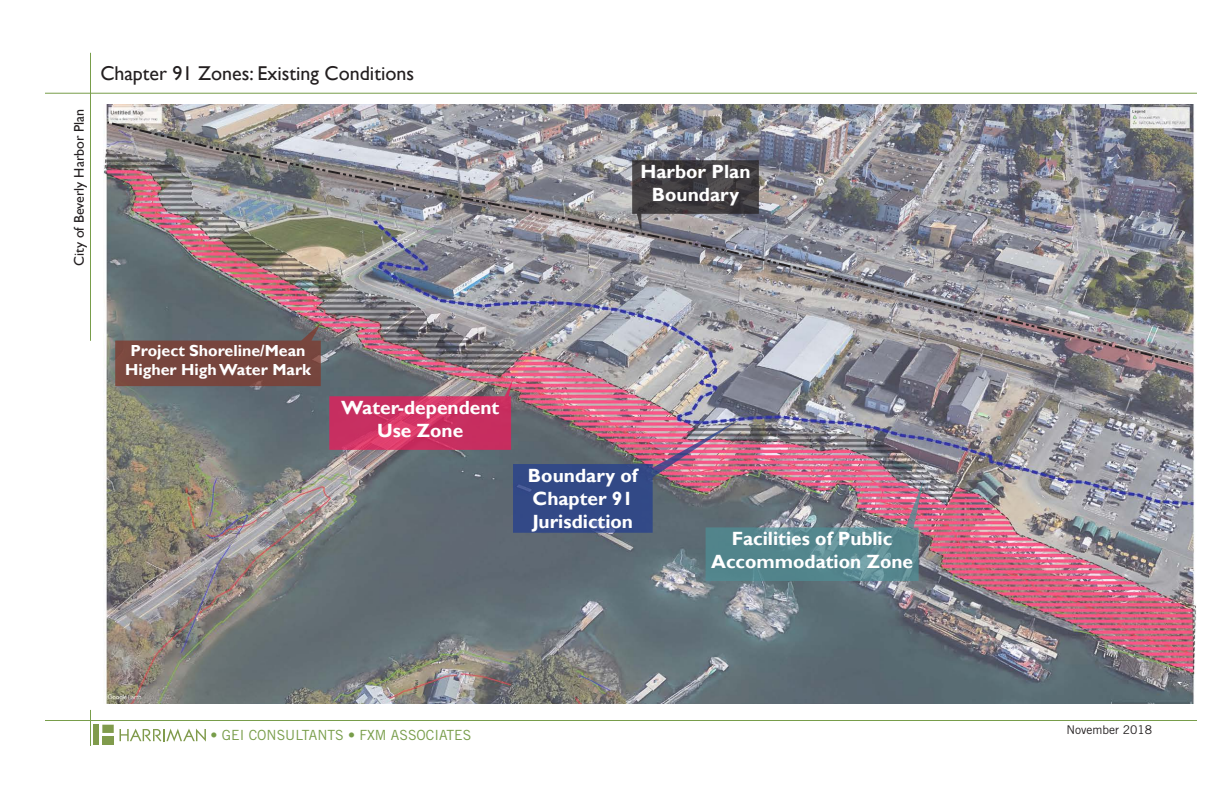
<style>
.page{position:relative;width:1224px;height:792px;background:#fff}
.page>*{position:absolute;margin:0;border:0;box-sizing:border-box;transform-origin:0 0}
.t1{font:20px "Gill Sans";color:#231f20}
.t2{font:700 19.1px/23px "Gill Sans";color:#fff;text-align:center}
.t3{font:700 16px/19.2px "Gill Sans";color:#fff;text-align:center}
.t4{font:14px "Trade Gothic";color:#789d4a}
.t5{font:14px "Gill Sans";color:#231f20}
.t6{font:12px "Trade Gothic";color:#231f20}
</style>
<div class="page">
<img style="left:104px;top:104px;width:1092px;height:599px">
<img style="left:105px;top:120px;width:1085px;height:247px">
<div style="left:102px;top:725px;width:12px;height:8px;background:#809b4c"></div>
<div style="left:102px;top:736px;width:12px;height:9px;background:#809b4c"></div>
<div style="left:94px;top:725px;width:5px;height:20px;background:#809b4c"></div>
<svg style="left:120px;top:729px;width:86px;height:13px"></svg>
<hr style="left:45px;top:720px;width:1152px;height:1px;background:#789d4a">
<hr style="left:45px;top:93px;width:1152px;height:1px;background:#789d4a">
<hr style="left:90px;top:53px;width:1px;height:288px;background:#789d4a">
<hr style="left:90px;top:710px;width:1px;height:36px;background:#789d4a">
<img style="left:329px;top:379px;width:595px;height:202px">
<svg style="left:115px;top:323px;width:206px;height:63px;background:#71504c"></svg>
<svg style="left:632px;top:160px;width:127px;height:73px;background:#575457"></svg>
<p class="t5" style="left:71px;top:266px;width:159px;rotate:-90deg">City of Beverly Harbor Plan</p>
<p class="t1" style="left:100px;top:62px;width:315px">Chapter 91 Zones: Existing Conditions</p>
<p class="t2" style="left:640px;top:161px;width:112px">Harbor Plan<br>Boundary</p>
<p class="t3" style="left:125px;top:342px;width:188px">Project Shoreline/Mean<br>Higher High Water Mark</p>
<p class="t2" style="left:341px;top:397px;width:160px">Water-dependent<br>Use Zone</p>
<p class="t2" style="left:528px;top:465px;width:111px;text-align:left">Boundary of<br>Chapter 91<br>Jurisdiction</p>
<p class="t2" style="left:711px;top:528px;width:204px">Facilities of Public<br>Accommodation Zone</p>
<p class="t4" style="left:211px;top:726px;width:262px">• GEI CONSULTANTS • FXM ASSOCIATES</p>
<p class="t6" style="left:1066px;top:722px;width:87px">November 2018</p>
</div>
